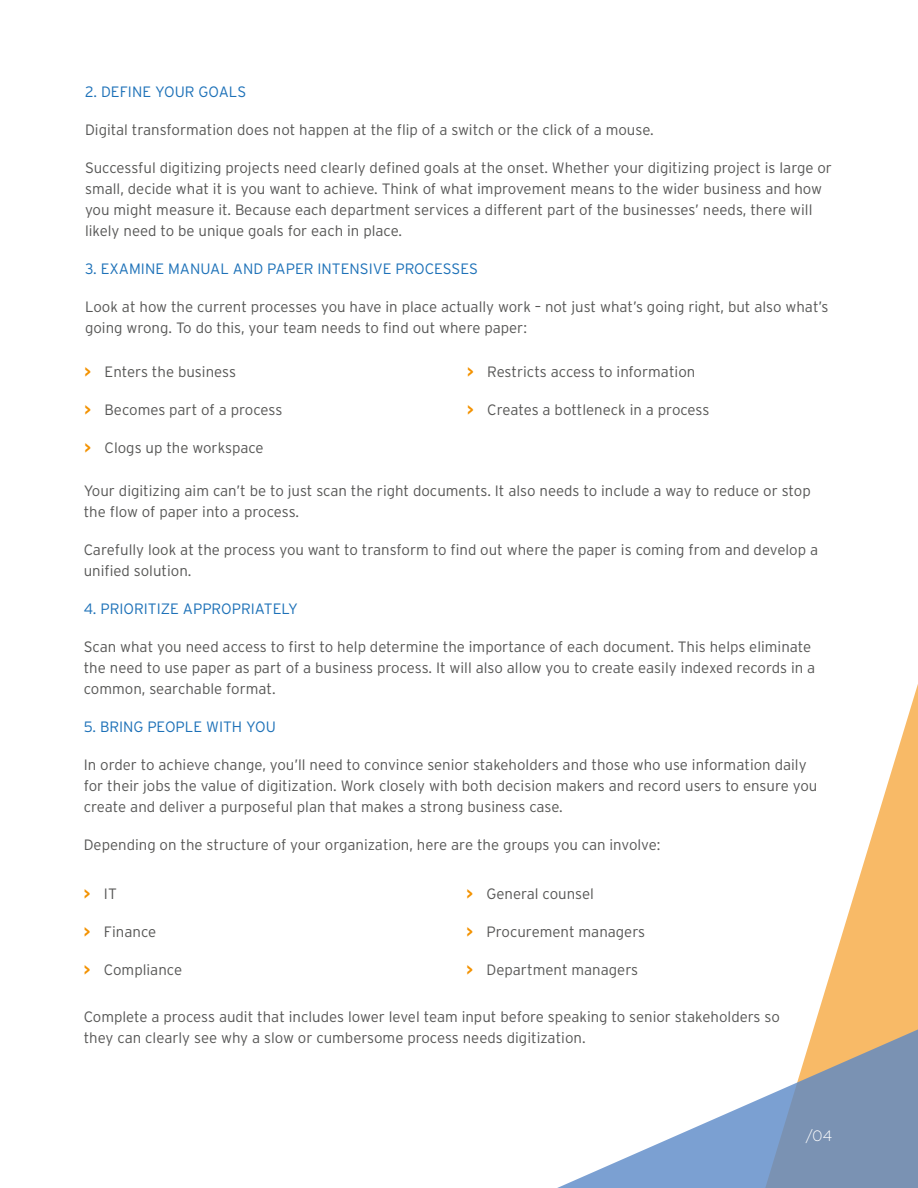
<style>
.page{position:relative;width:918px;height:1188px;background:#fff}
.page>*{position:absolute;margin:0;border:0;box-sizing:border-box;transform-origin:0 0}
.t1{font:300 15px/21px "Interstate";color:#575756}
.t2{font:300 15px "Interstate";color:#1d71b8}
.t3{font:300 15px "Geometria";color:#fff}
.s1{font-weight:700;color:#f39200}
</style>
<div class="page">
<svg style="left:815px;top:684px;width:103px;height:340px"></svg>
<svg style="left:557px;top:1024px;width:361px;height:164px"></svg>
<p class="t2" style="left:85px;top:83px;width:163px">2. DEFINE YOUR GOALS</p>
<p class="t1" style="left:85px;top:119px;width:570px">Digital transformation does not happen at the flip of a switch or the click of a mouse.</p>
<p class="t1" style="left:85px;top:157px;width:749px">Successful digitizing projects need clearly defined goals at the onset. Whether your digitizing project is large or small, decide what it is you want to achieve. Think of what improvement means to the wider business and how you might measure it. Because each department services a different part of the businesses’ needs, there will likely need to be unique goals for each in place.</p>
<p class="t2" style="left:85px;top:260px;width:394px">3. EXAMINE MANUAL AND PAPER INTENSIVE PROCESSES</p>
<p class="t1" style="left:85px;top:296px;width:745px">Look at how the current processes you have in place actually work – not just what’s going right, but also what’s going wrong. To do this, your team needs to find out where paper:</p>
<p class="t1" style="left:84px;top:361px;width:153px"><span class="s1">&gt;</span> Enters the business</p>
<p class="t1" style="left:84px;top:399px;width:200px"><span class="s1">&gt;</span> Becomes part of a process</p>
<p class="t1" style="left:84px;top:437px;width:181px"><span class="s1">&gt;</span> Clogs up the workspace</p>
<p class="t1" style="left:467px;top:361px;width:230px"><span class="s1">&gt;</span> Restricts access to information</p>
<p class="t1" style="left:467px;top:399px;width:244px"><span class="s1">&gt;</span> Creates a bottleneck in a process</p>
<p class="t1" style="left:84px;top:480px;width:729px">Your digitizing aim can’t be to just scan the right documents. It also needs to include a way to reduce or stop the flow of paper into a process.</p>
<p class="t1" style="left:84px;top:539px;width:736px">Carefully look at the process you want to transform to find out where the paper is coming from and develop a unified solution.</p>
<p class="t2" style="left:84px;top:600px;width:216px">4. PRIORITIZE APPROPRIATELY</p>
<p class="t1" style="left:84px;top:636px;width:733px">Scan what you need access to first to help determine the importance of each document. This helps eliminate the need to use paper as part of a business process. It will also allow you to create easily indexed records in a common, searchable format.</p>
<p class="t2" style="left:84px;top:718px;width:194px">5. BRING PEOPLE WITH YOU</p>
<p class="t1" style="left:84px;top:754px;width:735px">In order to achieve change, you’ll need to convince senior stakeholders and those who use information daily for their jobs the value of digitization. Work closely with both decision makers and record users to ensure you create and deliver a purposeful plan that makes a strong business case.</p>
<p class="t1" style="left:84px;top:834px;width:578px">Depending on the structure of your organization, here are the groups you can involve:</p>
<p class="t1" style="left:84px;top:883px;width:35px"><span class="s1">&gt;</span> IT</p>
<p class="t1" style="left:84px;top:921px;width:74px"><span class="s1">&gt;</span> Finance</p>
<p class="t1" style="left:84px;top:959px;width:100px"><span class="s1">&gt;</span> Compliance</p>
<p class="t1" style="left:466px;top:883px;width:129px"><span class="s1">&gt;</span> General counsel</p>
<p class="t1" style="left:466px;top:921px;width:180px"><span class="s1">&gt;</span> Procurement managers</p>
<p class="t1" style="left:466px;top:959px;width:173px"><span class="s1">&gt;</span> Department managers</p>
<p class="t1" style="left:84px;top:1006px;width:698px">Complete a process audit that includes lower level team input before speaking to senior stakeholders so they can clearly see why a slow or cumbersome process needs digitization.</p>
<p class="t3" style="left:805px;top:1127px;width:28px">/04</p>
</div>
